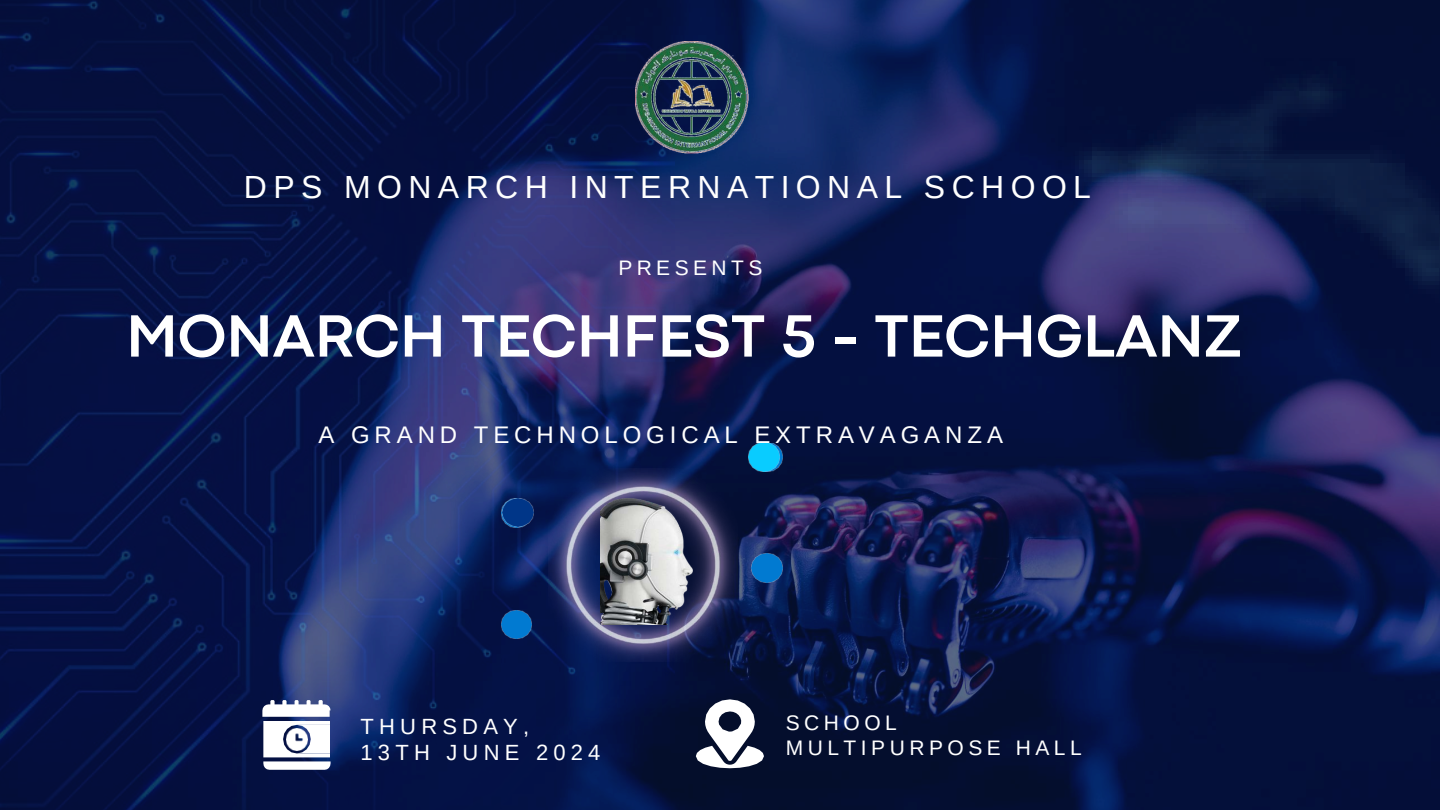
<style>
.page{position:relative;width:1440px;height:810px;background:#fff}
.page>*{position:absolute;margin:0;border:0;box-sizing:border-box;transform-origin:0 0}
.t1{font:700 62.2px "Codec Pro";color:#fff}
.t2{font:32px "Arimo";letter-spacing:.2em;color:#fff}
.t3{font:24px "Arimo";letter-spacing:.205em;color:#fff}
.t4{font:22px/26.2px "Arimo";letter-spacing:.235em;color:#fff}
.t5{font:21px/24.8px "Arimo";letter-spacing:.215em;color:#fff}
</style>
<div class="page">
<img style="left:674px;top:0;width:766px;height:810px">
<img style="left:0;top:0;width:674px;height:810px">
<img style="left:1093px;top:130px;width:347px;height:188px">
<img style="left:1059px;top:58px;width:300px;height:144px">
<img style="left:779px;top:443px;width:4px;height:28px">
<img style="left:501px;top:611px;width:31px;height:28px">
<img style="left:501px;top:499px;width:2px;height:28px">
<img style="left:752px;top:554px;width:31px;height:28px">
<img style="left:748px;top:443px;width:31px;height:28px">
<img style="left:503px;top:498px;width:30px;height:29px">
<svg style="left:696px;top:699px;width:68px;height:69px"></svg>
<svg style="left:262px;top:700px;width:69px;height:70px"></svg>
<img style="left:549px;top:469px;width:189px;height:192px">
<img style="left:601px;top:499px;width:92px;height:126px">
<img style="left:636px;top:42px;width:116px;height:120px">
<h2 class="t2" style="left:244px;top:169px;width:849px">DPS MONARCH INTERNATIONAL SCHOOL</h2>
<p class="t5" style="left:618px;top:255px;width:145px">PRESENTS</p>
<h1 class="t1" style="left:126px;top:314px;width:1117px">MONARCH TECHFEST 5 - TECHGLANZ</h1>
<p class="t3" style="left:319px;top:421px;width:686px">A GRAND TECHNOLOGICAL EXTRAVAGANZA</p>
<p class="t4" style="left:361px;top:713px;width:241px">THURSDAY,<br>13TH JUNE 2024</p>
<p class="t5" style="left:786px;top:710px;width:298px">SCHOOL<br>MULTIPURPOSE HALL</p>
</div>
